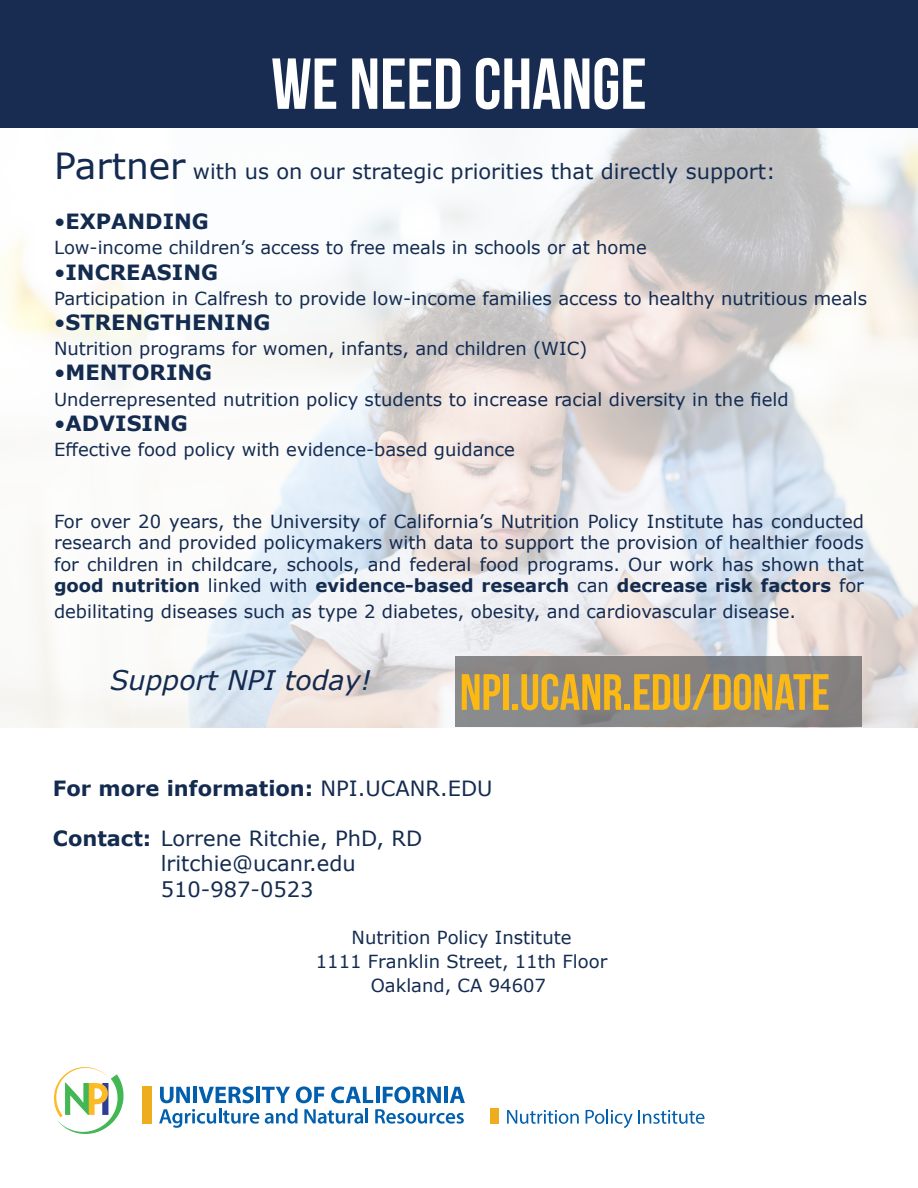
<style>
.page{position:relative;width:918px;height:1188px;background:#fff}
.page>*{position:absolute;margin:0;border:0;box-sizing:border-box;transform-origin:0 0}
.Text_2{font:72px "Bebas Neue";color:#fff}
.Contact{font:51px "Bebas Neue";color:#fdb913}
.Text{font:italic 27px "Verdana";color:#142b50}
.Text-2{font:21px "Verdana";color:#142b50}
.Text-3{font:700 21px "Verdana";color:#142b50}
.Text-4{font:18px/21.6px "Verdana";color:#142b50;text-align:center}
.s1{font-size:36px}
.s2{font-weight:400}
.s3{font-weight:700}
</style>
<div class="page">
<img style="left:0;top:128px;width:918px;height:600px">
<div style="left:0;top:0;width:918px;height:128px;background:#182c52"></div>
<div style="left:455px;top:657px;width:407px;height:70px;background:#888586"></div>
<svg style="left:54px;top:1067px;width:70px;height:67px"></svg>
<svg style="left:507px;top:1110px;width:72px;height:14px"></svg>
<svg style="left:586px;top:1109px;width:119px;height:19px"></svg>
<div style="left:490px;top:1109px;width:9px;height:15px;background:#eead1c"></div>
<svg style="left:160px;top:1087px;width:30px;height:16px"></svg>
<hr style="left:193px;top:1087px;width:4px;height:16px;background:#015fae">
<svg style="left:199px;top:1087px;width:55px;height:16px"></svg>
<hr style="left:256px;top:1087px;width:4px;height:16px;background:#015fae">
<svg style="left:262px;top:1087px;width:28px;height:16px"></svg>
<svg style="left:296px;top:1086px;width:28px;height:17px"></svg>
<svg style="left:331px;top:1087px;width:42px;height:16px"></svg>
<hr style="left:376px;top:1087px;width:4px;height:16px;background:#015fae">
<svg style="left:383px;top:1086px;width:58px;height:17px"></svg>
<hr style="left:444px;top:1087px;width:4px;height:16px;background:#015fae">
<svg style="left:450px;top:1087px;width:15px;height:16px"></svg>
<svg style="left:159px;top:1109px;width:100px;height:19px"></svg>
<svg style="left:265px;top:1109px;width:33px;height:15px"></svg>
<svg style="left:304px;top:1109px;width:64px;height:15px"></svg>
<svg style="left:375px;top:1109px;width:89px;height:15px"></svg>
<div style="left:143px;top:1086px;width:9px;height:38px;background:#eead1c"></div>
<p class="Text_2" style="left:271px;top:44px;width:377px">WE NEED CHANGE</p>
<p class="Text-2" style="left:54px;top:157px;width:723px"><span class="s1">Partner</span> with us on our strategic priorities that directly support:</p>
<p class="Text-3" style="left:54px;top:207px;width:157px"><span class="s2">•</span>EXPANDING</p>
<p class="Text-4" style="left:54px;top:237px;width:594px">Low-income children’s access to free meals in schools or at home</p>
<p class="Text-3" style="left:54px;top:257px;width:166px"><span class="s2">•</span>INCREASING</p>
<p class="Text-4" style="left:54px;top:287px;width:815px">Participation in Calfresh to provide low-income families access to healthy nutritious meals</p>
<p class="Text-3" style="left:54px;top:307px;width:218px"><span class="s2">•</span>STRENGTHENING</p>
<p class="Text-4" style="left:54px;top:338px;width:535px">Nutrition programs for women, infants, and children (WIC)</p>
<p class="Text-3" style="left:54px;top:358px;width:160px"><span class="s2">•</span>MENTORING</p>
<p class="Text-4" style="left:54px;top:388px;width:736px">Underrepresented nutrition policy students to increase racial diversity in the field</p>
<p class="Text-3" style="left:54px;top:408px;width:135px"><span class="s2">•</span>ADVISING</p>
<p class="Text-4" style="left:54px;top:438px;width:463px">Effective food policy with evidence-based guidance</p>
<p class="Text-4" style="left:54px;top:510px;width:812px;text-align:justify">For over 20 years, the University of California’s Nutrition Policy Institute has conducted research and provided policymakers with data to support the provision of healthier foods for children in childcare, schools, and federal food programs. Our work has shown that <span class="s3">good nutrition</span> linked with <span class="s3">evidence-based research</span> can <span class="s3">decrease risk factors</span> for</p>
<p class="Text-4" style="left:54px;top:600px;width:744px">debilitating diseases such as type 2 diabetes, obesity, and cardiovascular disease.</p>
<p class="Text" style="left:110px;top:662px;width:263px">Support NPI today!</p>
<p class="Contact" style="left:460px;top:664px;width:372px">NPI.UCANR.EDU/DONATE</p>
<p class="Text-3" style="left:53px;top:773px;width:441px">For more information: <span class="s2">NPI.UCANR.EDU</span></p>
<p class="Text-2" style="left:53px;top:824px;width:371px"><span class="s3">Contact:</span> Lorrene Ritchie, PhD, RD</p>
<p class="Text-2" style="left:161px;top:849px;width:196px">lritchie@ucanr.edu</p>
<p class="Text-2" style="left:161px;top:875px;width:154px">510-987-0523</p>
<p class="Text-4" style="left:316px;top:926px;width:293px;line-height:23.9px">Nutrition Policy Institute<br>1111 Franklin Street, 11th Floor<br>Oakland, CA 94607</p>
</div>
